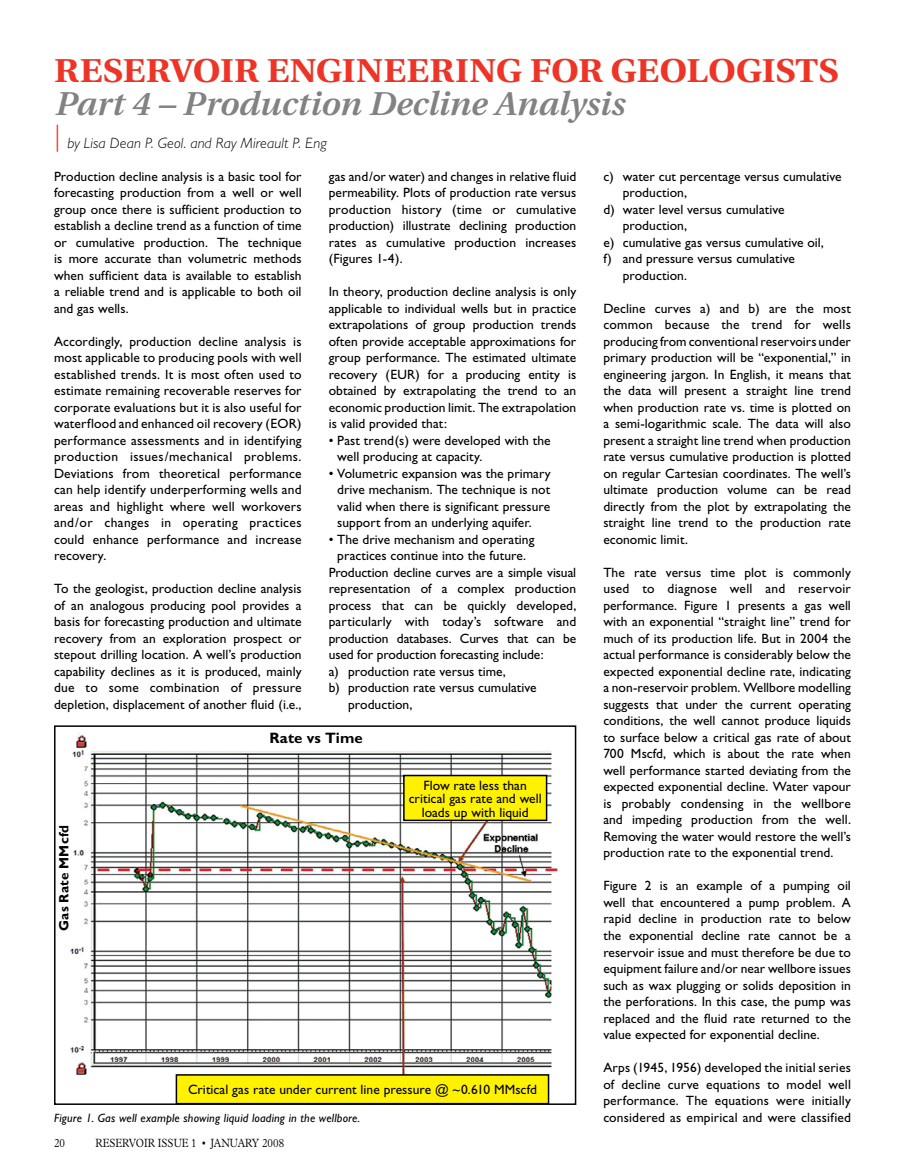
<style>
.page{position:relative;width:905px;height:1175px;background:#fff}
.page>*{position:absolute;margin:0;border:0;box-sizing:border-box;transform-origin:0 0}
.t1{font:700 33px "Utopia";color:#ed3426;scale:1.1 1}
.t2{font:italic 600 33px "Utopia";color:#808284;scale:1.05 1}
.t3{font:700 15.15px "Gill Sans";letter-spacing:.01em;color:#000}
.t4{font:italic 300 15px "Gill Sans";letter-spacing:.01em;color:#000}
.t5{font:13.5px/16.5px "Gill Sans";letter-spacing:.005em;color:#000;text-align:justify}
.t6{font:700 13.5px "Gill Sans";letter-spacing:.02em;color:#000}
.t7{font:italic 12px "Gill Sans";letter-spacing:.015em;color:#000}
.t8{font:300 12px "Plantin";color:#000;scale:.85 1}
</style>
<div class="page">
<img style="left:70px;top:733px;width:488px;height:368px">
<div style="left:54px;top:725px;width:522px;height:379px;border:2px solid #000"></div>
<div style="left:404px;top:775px;width:142px;height:45px;background:#fff200"></div>
<div style="left:403px;top:774px;width:144px;height:47px;border:2px solid #000"></div>
<div style="left:249px;top:731px;width:134px;height:17px;background:#fff"></div>
<div style="left:176px;top:1074px;width:372px;height:29px;background:#fff200"></div>
<div style="left:176px;top:1074px;width:373px;height:30px;border:2px solid #000"></div>
<div style="left:58px;top:818px;width:14px;height:120px;background:#fff"></div>
<h1 class="t1" style="left:54px;top:51px;width:45px">RESERVOIR</h1>
<h1 class="t1" style="left:267px;top:51px;width:43px">ENGINEERING</h1>
<h1 class="t1" style="left:529px;top:51px;width:23px">FOR</h1>
<h1 class="t1" style="left:610px;top:51px;width:45px">GEOLOGISTS</h1>
<h1 class="t2" style="left:54px;top:85px;width:544px">Part 4 – Production Decline Analysis</h1>
<p class="t4" style="left:54px;top:134px;width:274px"><sup>|</sup> by Lisa Dean P. Geol. and Ray Mireault P. Eng</p>
<p class="t5" style="left:54px;top:168px;width:249px">Production decline analysis is a basic tool for forecasting production from a well or well group once there is sufficient production to establish a decline trend as a function of time or cumulative production. The technique is more accurate than volumetric methods when sufficient data is available to establish a reliable trend and is applicable to both oil and gas wells.</p>
<p class="t5" style="left:54px;top:333px;width:249px">Accordingly, production decline analysis is most applicable to producing pools with well established trends. It is most often used to estimate remaining recoverable reserves for corporate evaluations but it is also useful for waterflood and enhanced oil recovery (EOR) performance assessments and in identifying production issues/mechanical problems.<br>Deviations from theoretical performance can help identify underperforming wells and areas and highlight where well workovers and/or changes in operating practices could enhance performance and increase recovery.</p>
<p class="t5" style="left:54px;top:580px;width:249px">To the geologist, production decline analysis of an analogous producing pool provides a basis for forecasting production and ultimate recovery from an exploration prospect or stepout drilling location. A well’s production capability declines as it is produced, mainly due to some combination of pressure depletion, displacement of another fluid (i.e.,</p>
<p class="t5" style="left:328px;top:168px;width:249px">gas and/or water) and changes in relative fluid permeability. Plots of production rate versus production history (time or cumulative production) illustrate declining production rates as cumulative production increases (Figures 1-4).</p>
<p class="t5" style="left:328px;top:283px;width:249px">In theory, production decline analysis is only applicable to individual wells but in practice extrapolations of group production trends often provide acceptable approximations for group performance. The estimated ultimate recovery (EUR) for a producing entity is obtained by extrapolating the trend to an economic production limit. The extrapolation is valid provided that:</p>
<p class="t5" style="left:337px;top:432px;width:215px;text-indent:-9px">• Past trend(s) were developed with the well producing at capacity.</p>
<p class="t5" style="left:337px;top:465px;width:215px;text-indent:-9px">• Volumetric expansion was the primary drive mechanism. The technique is not valid when there is significant pressure support from an underlying aquifer.</p>
<p class="t5" style="left:328px;top:531px;width:207px">• The drive mechanism and operating</p>
<p class="t5" style="left:337px;top:547px;width:190px">practices continue into the future.</p>
<p class="t5" style="left:328px;top:564px;width:249px">Production decline curves are a simple visual</p>
<p class="t5" style="left:328px;top:580px;width:249px">representation of a complex production</p>
<p class="t5" style="left:328px;top:597px;width:249px">process that can be quickly developed,</p>
<p class="t5" style="left:328px;top:613px;width:249px">particularly with today’s software and</p>
<p class="t5" style="left:328px;top:630px;width:249px">production databases. Curves that can be</p>
<p class="t5" style="left:328px;top:646px;width:217px">used for production forecasting include:</p>
<p class="t5" style="left:328px;top:663px;width:179px">a) production rate versus time,</p>
<p class="t5" style="left:328px;top:679px;width:209px">b) production rate versus cumulative</p>
<p class="t5" style="left:348px;top:696px;width:66px">production,</p>
<p class="t5" style="left:603px;top:168px;width:240px">c) water cut percentage versus cumulative</p>
<p class="t5" style="left:622px;top:184px;width:66px">production,</p>
<p class="t5" style="left:603px;top:201px;width:183px">d) water level versus cumulative</p>
<p class="t5" style="left:622px;top:217px;width:66px">production,</p>
<p class="t5" style="left:603px;top:234px;width:222px">e) cumulative gas versus cumulative oil,</p>
<p class="t5" style="left:603px;top:250px;width:193px">f) and pressure versus cumulative</p>
<p class="t5" style="left:622px;top:267px;width:66px">production.</p>
<p class="t5" style="left:603px;top:300px;width:249px">Decline curves a) and b) are the most common because the trend for wells producing from conventional reservoirs under primary production will be “exponential,” in engineering jargon. In English, it means that the data will present a straight line trend when production rate vs. time is plotted on a semi-logarithmic scale. The data will also present a straight line trend when production rate versus cumulative production is plotted on regular Cartesian coordinates. The well’s ultimate production volume can be read directly from the plot by extrapolating the straight line trend to the production rate economic limit.</p>
<p class="t5" style="left:603px;top:564px;width:249px">The rate versus time plot is commonly used to diagnose well and reservoir performance. Figure 1 presents a gas well with an exponential “straight line” trend for much of its production life. But in 2004 the actual performance is considerably below the expected exponential decline rate, indicating a non-reservoir problem. Wellbore modelling suggests that under the current operating conditions, the well cannot produce liquids to surface below a critical gas rate of about 700 Mscfd, which is about the rate when well performance started deviating from the expected exponential decline. Water vapour is probably condensing in the wellbore and impeding production from the well.<br>Removing the water would restore the well’s production rate to the exponential trend.</p>
<p class="t5" style="left:603px;top:877px;width:249px">Figure 2 is an example of a pumping oil well that encountered a pump problem. A rapid decline in production rate to below the exponential decline rate cannot be a reservoir issue and must therefore be due to equipment failure and/or near wellbore issues such as wax plugging or solids deposition in the perforations. In this case, the pump was replaced and the fluid rate returned to the value expected for exponential decline.</p>
<p class="t5" style="left:603px;top:1059px;width:249px">Arps (1945, 1956) developed the initial series of decline curve equations to model well performance. The equations were initially</p>
<p class="t3" style="left:269px;top:728px;width:95px">Rate vs Time</p>
<p class="t5" style="left:408px;top:778px;width:134px;line-height:13.5px;text-align:center">Flow rate less than critical gas rate and well loads up with liquid</p>
<p class="t6" style="left:56px;top:931px;width:107px;rotate:-90deg">Gas Rate MMcfd</p>
<p class="t5" style="left:188px;top:1081px;width:350px">Critical gas rate under current line pressure @ ~0.610 MMscfd</p>
<p class="t7" style="left:54px;top:1110px;width:307px">Figure 1. Gas well example showing liquid loading in the wellbore.</p>
<p class="t5" style="left:603px;top:1108px;width:249px">considered as empirical and were classified</p>
<p class="t8" style="left:54px;top:1136px;width:15px">20</p>
<p class="t8" style="left:95px;top:1136px;width:224px">RESERVOIR ISSUE 1 • JANUARY 2008</p>
</div>
